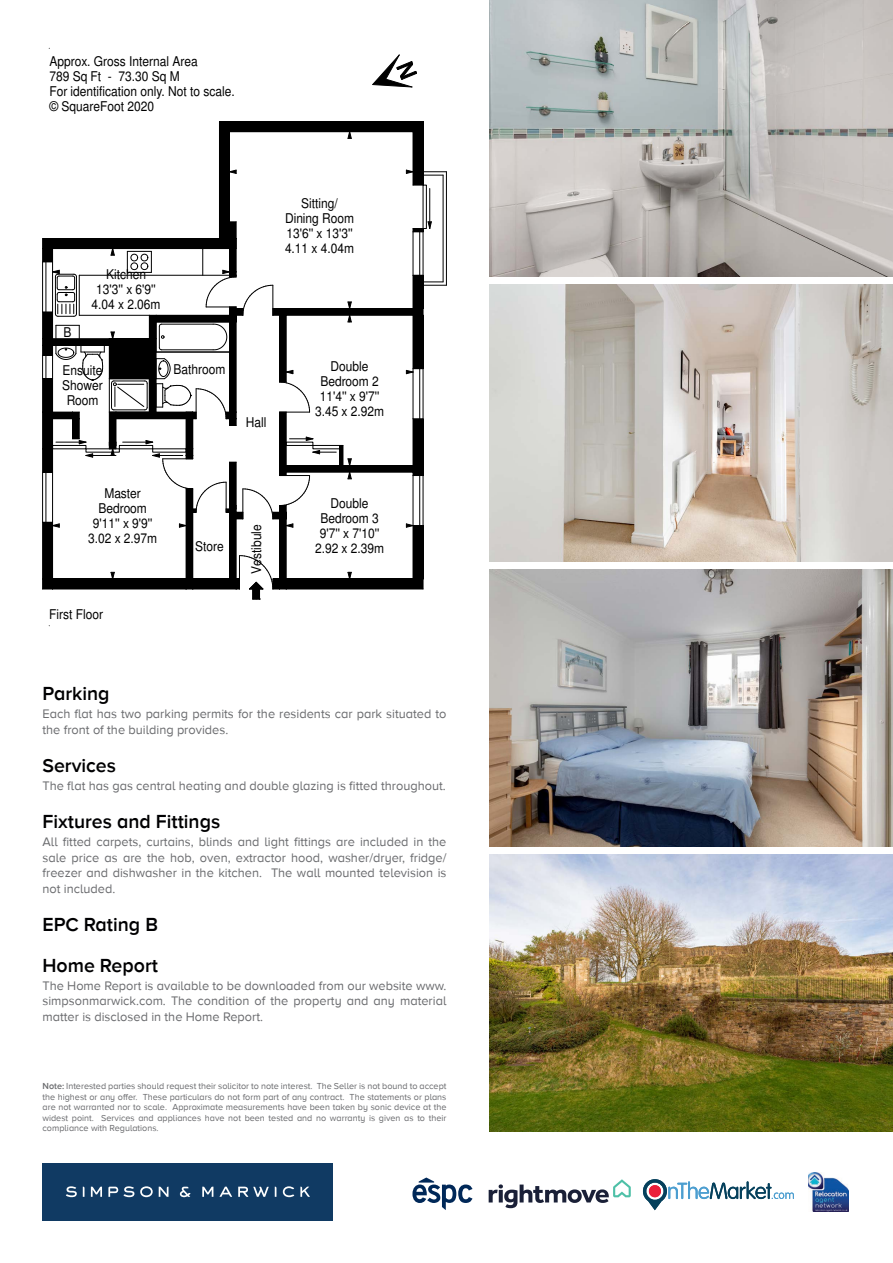
<style>
.page{position:relative;width:893px;height:1263px;background:#fff}
.page>*{position:absolute;margin:0;border:0;box-sizing:border-box;transform-origin:0 0}
.t1{font:600 19.5px "Proxima Nova A";color:#000002}
.t2{font:13.5px/15px "Helvetica";color:#000;text-align:center;scale:.89 1}
.body{font:12.75px/15.8px "Proxima Nova A";color:#6c6d70;text-align:justify}
.body-2{font:9px/10.5px "Proxima Nova A";color:#6c6d70;text-align:justify}
.s1{font-weight:600}
</style>
<div class="page">
<img style="left:489px;top:0;width:404px;height:276px">
<img style="left:489px;top:285px;width:404px;height:276px">
<img style="left:489px;top:570px;width:404px;height:276px">
<img style="left:489px;top:855px;width:404px;height:276px">
<div style="left:186px;top:489px;width:7px;height:90px;background:#000"></div>
<hr style="left:193px;top:489px;width:1px;height:90px;background:#000">
<div style="left:43px;top:522px;width:10px;height:57px;background:#000"></div>
<hr style="left:42px;top:522px;width:1px;height:57px;background:#000">
<div style="left:53px;top:579px;width:133px;height:10px;background:#000"></div>
<hr style="left:53px;top:589px;width:133px;height:1px;background:#000">
<svg style="left:42px;top:579px;width:11px;height:11px"></svg>
<div style="left:229px;top:512px;width:7px;height:67px;background:#000"></div>
<hr style="left:236px;top:512px;width:1px;height:67px;background:#000">
<div style="left:193px;top:579px;width:43px;height:10px;background:#000"></div>
<svg style="left:186px;top:579px;width:7px;height:11px"></svg>
<hr style="left:193px;top:589px;width:43px;height:1px;background:#000">
<div style="left:280px;top:519px;width:6px;height:60px;background:#000"></div>
<hr style="left:279px;top:519px;width:1px;height:60px;background:#000">
<hr style="left:286px;top:519px;width:1px;height:60px;background:#000">
<div style="left:280px;top:465px;width:133px;height:7px;background:#000"></div>
<hr style="left:280px;top:472px;width:133px;height:1px;background:#000">
<hr style="left:413px;top:475px;width:1px;height:51px;background:#000">
<hr style="left:419px;top:475px;width:1px;height:51px;background:#000">
<hr style="left:423px;top:475px;width:1px;height:51px;background:#000">
<div style="left:413px;top:526px;width:10px;height:53px;background:#000"></div>
<hr style="left:423px;top:526px;width:1px;height:53px;background:#000">
<div style="left:286px;top:579px;width:137px;height:10px;background:#000"></div>
<hr style="left:286px;top:589px;width:137px;height:1px;background:#000">
<div style="left:413px;top:419px;width:10px;height:46px;background:#000"></div>
<hr style="left:423px;top:419px;width:1px;height:46px;background:#000">
<svg style="left:413px;top:465px;width:11px;height:11px"></svg>
<hr style="left:413px;top:369px;width:1px;height:50px;background:#000">
<hr style="left:423px;top:369px;width:1px;height:53px;background:#000">
<hr style="left:419px;top:369px;width:1px;height:50px;background:#000">
<div style="left:413px;top:315px;width:10px;height:54px;background:#000"></div>
<hr style="left:423px;top:315px;width:1px;height:54px;background:#000">
<div style="left:286px;top:309px;width:137px;height:6px;background:#000"></div>
<hr style="left:286px;top:308px;width:137px;height:1px;background:#000">
<hr style="left:286px;top:315px;width:137px;height:1px;background:#000">
<div style="left:219px;top:132px;width:10px;height:107px;background:#000"></div>
<hr style="left:229px;top:132px;width:1px;height:107px;background:#000">
<div style="left:229px;top:122px;width:184px;height:10px;background:#000"></div>
<hr style="left:229px;top:121px;width:184px;height:1px;background:#000">
<svg style="left:219px;top:121px;width:10px;height:11px"></svg>
<div style="left:413px;top:275px;width:10px;height:34px;background:#000"></div>
<hr style="left:423px;top:275px;width:1px;height:34px;background:#000">
<hr style="left:413px;top:232px;width:1px;height:43px;background:#000">
<hr style="left:419px;top:232px;width:1px;height:43px;background:#000">
<hr style="left:423px;top:232px;width:1px;height:43px;background:#000">
<div style="left:413px;top:132px;width:10px;height:53px;background:#000"></div>
<hr style="left:423px;top:132px;width:1px;height:53px;background:#000">
<svg style="left:413px;top:121px;width:11px;height:11px"></svg>
<hr style="left:443px;top:175px;width:1px;height:107px;background:#000">
<svg style="left:424px;top:171px;width:22px;height:5px"></svg>
<hr style="left:446px;top:172px;width:1px;height:113px;background:#000">
<svg style="left:424px;top:282px;width:22px;height:4px"></svg>
<svg style="left:229px;top:555px;width:58px;height:45px"></svg>
<svg style="left:111px;top:572px;width:3px;height:7px"></svg>
<svg style="left:406px;top:524px;width:17px;height:3px"></svg>
<svg style="left:348px;top:572px;width:3px;height:7px"></svg>
<svg style="left:406px;top:368px;width:17px;height:6px"></svg>
<hr style="left:429px;top:188px;width:1px;height:40px;background:#000">
<svg style="left:413px;top:222px;width:18px;height:11px"></svg>
<svg style="left:348px;top:132px;width:3px;height:7px"></svg>
<svg style="left:406px;top:170px;width:7px;height:3px"></svg>
<svg style="left:230px;top:170px;width:7px;height:3px"></svg>
<svg style="left:373px;top:55px;width:44px;height:32px"></svg>
<svg style="left:42px;top:222px;width:309px;height:305px"></svg>
<div style="left:43px;top:1163px;width:290px;height:57px;background:#103a63"></div>
<svg style="left:180px;top:1187px;width:11px;height:10px"></svg>
<svg style="left:140px;top:1186px;width:13px;height:11px"></svg>
<svg style="left:83px;top:1187px;width:2px;height:10px"></svg>
<svg style="left:159px;top:1187px;width:9px;height:10px"></svg>
<svg style="left:66px;top:1186px;width:11px;height:11px"></svg>
<svg style="left:91px;top:1187px;width:11px;height:10px"></svg>
<svg style="left:108px;top:1186px;width:26px;height:11px"></svg>
<svg style="left:202px;top:1187px;width:11px;height:10px"></svg>
<svg style="left:238px;top:1186px;width:31px;height:11px"></svg>
<svg style="left:219px;top:1187px;width:13px;height:10px"></svg>
<svg style="left:283px;top:1186px;width:11px;height:11px"></svg>
<svg style="left:300px;top:1187px;width:10px;height:10px"></svg>
<svg style="left:412px;top:1177px;width:60px;height:33px"></svg>
<svg style="left:643px;top:1179px;width:151px;height:31px"></svg>
<div style="left:649px;top:1185px;width:12px;height:12px;background:#eb1f3a;border-radius:50%"></div>
<svg style="left:489px;top:1179px;width:142px;height:29px"></svg>
<img style="left:809px;top:1172px;width:40px;height:39px">
<p class="t2" style="left:49px;top:55px;width:210px;text-align:left">Approx. Gross Internal Area<br>789 Sq Ft - 73.30 Sq M<br>For identification only. Not to scale. © SquareFoot 2020</p>
<p class="t2" style="left:63px;top:326px;width:10px">B</p>
<p class="t2" style="left:91px;top:268px;width:79px">Kitchen<br>13'3'' x 6'9''<br>4.04 x 2.06m</p>
<p class="t2" style="left:62px;top:364px;width:47px">Ensuite<br>Shower<br>Room</p>
<p class="t2" style="left:173px;top:363px;width:60px">Bathroom</p>
<p class="t2" style="left:285px;top:197px;width:79px">Sitting/<br>Dining Room<br>13'6'' x 13'3''<br>4.11 x 4.04m</p>
<p class="t2" style="left:246px;top:416px;width:25px">Hall</p>
<p class="t2" style="left:315px;top:360px;width:79px">Double<br>Bedroom 2<br>11'4'' x 9'7''<br>3.45 x 2.92m</p>
<p class="t2" style="left:88px;top:487px;width:79px">Master<br>Bedroom<br>9'11'' x 9'9''<br>3.02 x 2.97m</p>
<p class="t2" style="left:49px;top:608px;width:62px">First Floor</p>
<p class="t2" style="left:195px;top:539px;width:34px">Store</p>
<p class="t2" style="left:250px;top:574px;width:57px;rotate:-90deg">Vestibule</p>
<p class="t2" style="left:315px;top:497px;width:79px">Double<br>Bedroom 3<br>9'7'' x 7'10''<br>2.92 x 2.39m</p>
<p class="t1" style="left:43px;top:682px;width:69px">Parking</p>
<p class="body" style="left:43px;top:706px;width:405px">Each flat has two parking permits for the residents car park situated to the front of the building provides.</p>
<p class="t1" style="left:43px;top:754px;width:75px">Services</p>
<p class="body" style="left:43px;top:777px;width:405px">The flat has gas central heating and double glazing is fitted throughout.</p>
<p class="t1" style="left:43px;top:810px;width:179px">Fixtures and Fittings</p>
<p class="body" style="left:43px;top:834px;width:405px">All fitted carpets, curtains, blinds and light fittings are included in the sale price as are the hob, oven, extractor hood, washer/dryer, fridge/ freezer and dishwasher in the kitchen. The wall mounted television is not included.</p>
<p class="t1" style="left:43px;top:914px;width:117px">EPC Rating B</p>
<p class="t1" style="left:43px;top:954px;width:117px">Home Report</p>
<p class="body" style="left:43px;top:977px;width:405px">The Home Report is available to be downloaded from our website www. simpsonmarwick.com. The condition of the property and any material matter is disclosed in the Home Report.</p>
<p class="body-2" style="left:43px;top:1081px;width:405px"><span class="s1">Note:</span> Interested parties should request their solicitor to note interest. The Seller is not bound to accept the highest or any offer. These particulars do not form part of any contract. The statements or plans are not warranted nor to scale. Approximate measurements have been taken by sonic device at the widest point. Services and appliances have not been tested and no warranty is given as to their compliance with Regulations.</p>
</div>
